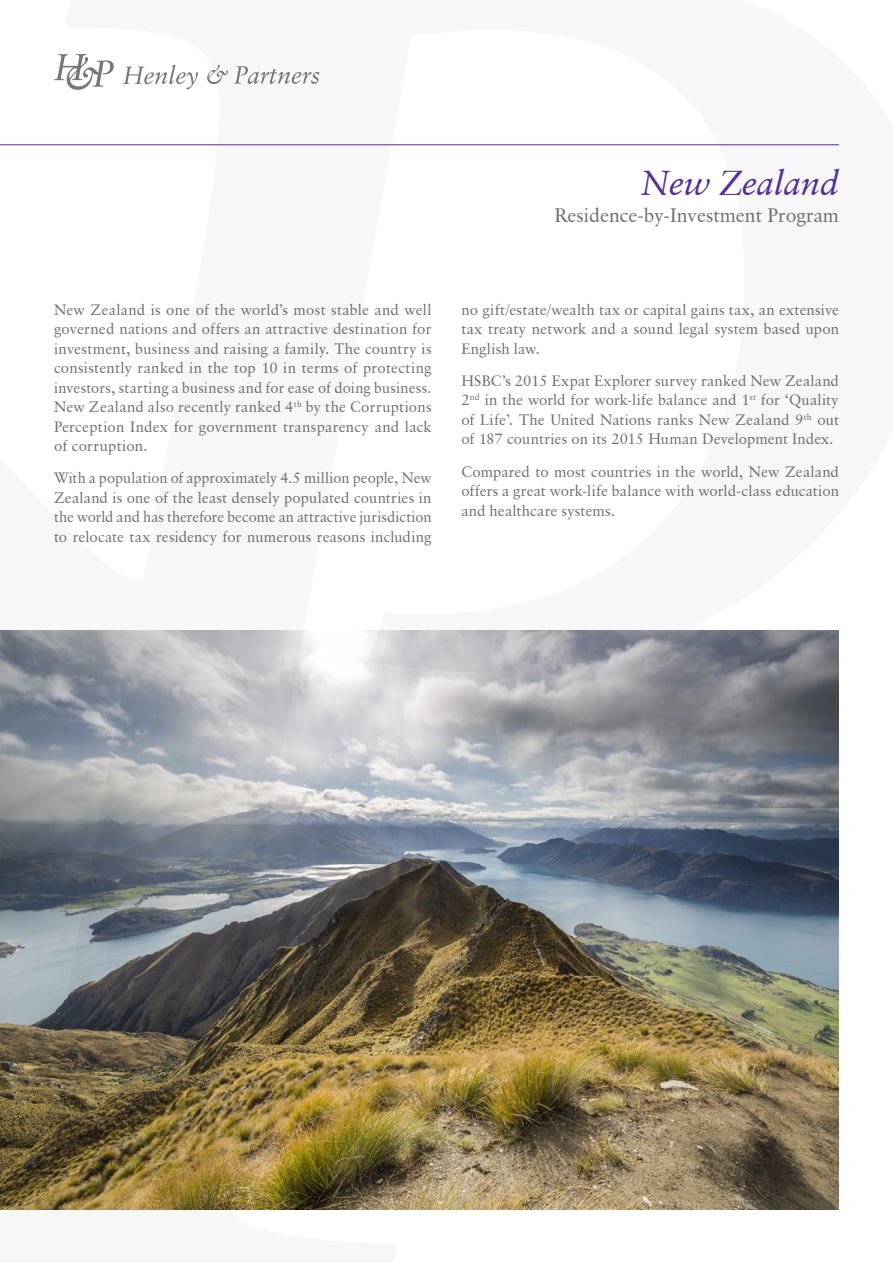
<style>
.page{position:relative;width:893px;height:1263px;background:#fff}
.page>*{position:absolute;margin:0;border:0;box-sizing:border-box;transform-origin:0 0}
.t1{font:italic 34.5px "Classical Garamond BT";color:#543092}
.t2{font:19.5px "Classical Garamond BT";color:#6d6e71}
.t3{font:15px/19.5px "Classical Garamond BT";letter-spacing:.005em;color:#6d6e71;text-align:justify}
</style>
<div class="page">
<img style="left:0;top:64px;width:839px;height:1146px">
<svg style="left:54px;top:54px;width:60px;height:36px"></svg>
<svg style="left:123px;top:65px;width:75px;height:24px"></svg>
<svg style="left:207px;top:65px;width:21px;height:19px"></svg>
<svg style="left:234px;top:66px;width:85px;height:18px"></svg>
<hr style="left:0;top:144px;width:839px;height:1px;background:#543092">
<h1 class="t1" style="left:642px;top:162px;width:198px">New Zealand</h1>
<h2 class="t2" style="left:554px;top:203px;width:286px">Residence-by-Investment Program</h2>
<p class="t3" style="left:54px;top:299px;width:379px">New Zealand is one of the world’s most stable and well governed nations and offers an attractive destination for investment, business and raising a family. The country is consistently ranked in the top 10 in terms of protecting investors, starting a business and for ease of doing business.<br>New Zealand also recently ranked 4<sup>th</sup> by the Corruptions Perception Index for government transparency and lack of corruption.</p>
<p class="t3" style="left:54px;top:468px;width:379px">With a population of approximately 4.5 million people, New Zealand is one of the least densely populated countries in the world and has therefore become an attractive jurisdiction to relocate tax residency for numerous reasons including</p>
<p class="t3" style="left:461px;top:299px;width:379px">no gift/estate/wealth tax or capital gains tax, an extensive tax treaty network and a sound legal system based upon English law.</p>
<p class="t3" style="left:461px;top:371px;width:379px">HSBC’s 2015 Expat Explorer survey ranked New Zealand 2<sup>nd</sup> in the world for work-life balance and 1<sup>st</sup> for ‘Quality of Life’. The United Nations ranks New Zealand 9<sup>th</sup> out of 187 countries on its 2015 Human Development Index.</p>
<p class="t3" style="left:461px;top:461px;width:379px">Compared to most countries in the world, New Zealand offers a great work-life balance with world-class education and healthcare systems.</p>
</div>
